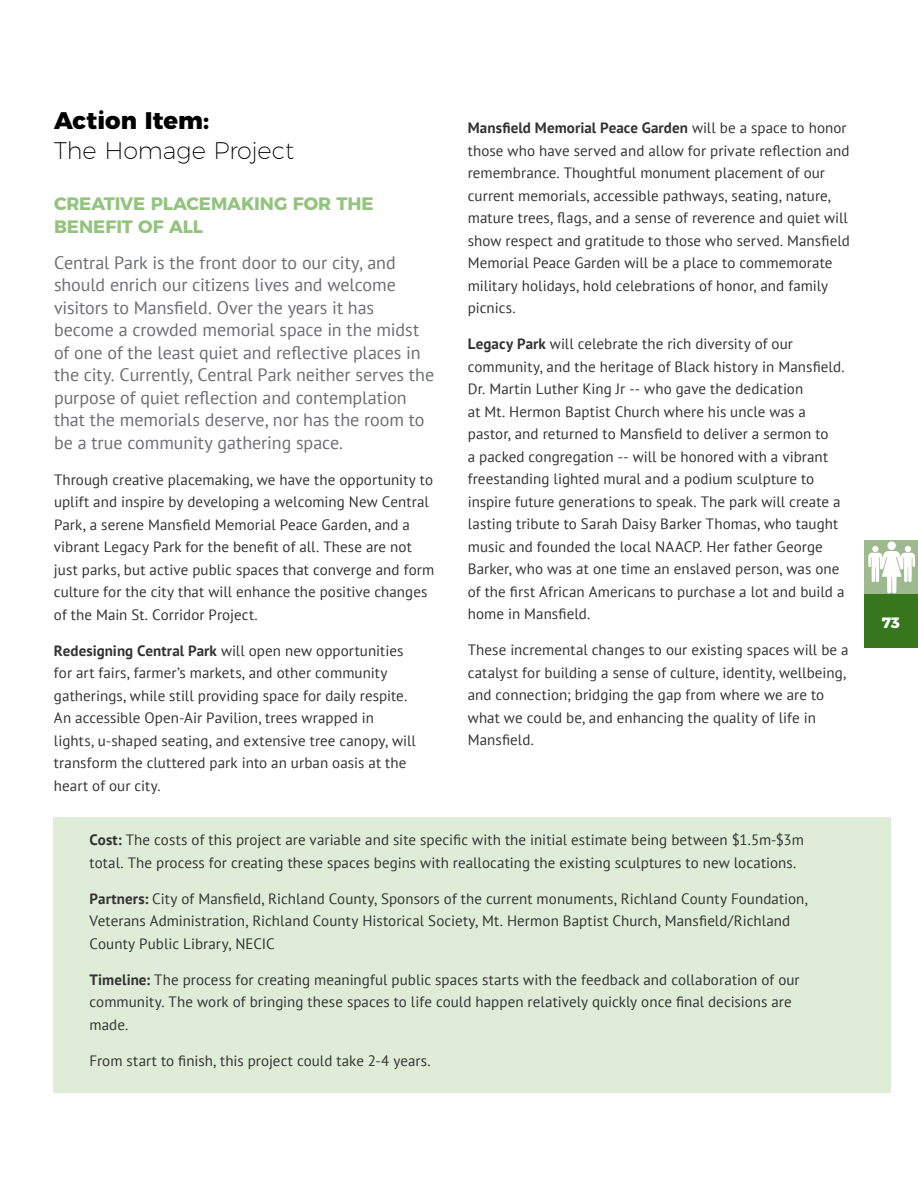
<style>
.page{position:relative;width:918px;height:1188px;background:#fff}
.page>*{position:absolute;margin:0;border:0;box-sizing:border-box;transform-origin:0 0}
.t1{font:200 24px "Montserrat";letter-spacing:-.005em;color:#000}
.t2{font:800 24px "Montserrat";color:#000}
.t3{font:18px/22.5px "PT Sans";letter-spacing:-.005em;color:#6d6e71}
.t4{font:700 18px/22.5px "Montserrat";letter-spacing:-.005em;color:#93c47d}
.t5{font:15px/22.5px "PT Sans";letter-spacing:.005em;color:#333}
.t6{font:800 15px "Montserrat";color:#fff}
.s1{font-weight:700}
</style>
<div class="page">
<div style="left:864px;top:594px;width:54px;height:54px;background:#38761d"></div>
<div style="left:54px;top:818px;width:837px;height:275px;background:#dfedd8"></div>
<div style="left:864px;top:540px;width:54px;height:54px;background:#9cba8e"></div>
<div style="left:887px;top:542px;width:9px;height:8px;background:#fff;border-radius:50%"></div>
<svg style="left:868px;top:546px;width:47px;height:47px"></svg>
<h1 class="t2" style="left:54px;top:101px;width:157px">Action Item:</h1>
<h1 class="t1" style="left:54px;top:132px;width:242px">The Homage Project</h1>
<p class="t4" style="left:54px;top:191px;width:321px">CREATIVE PLACEMAKING FOR THE<br>BENEFIT OF ALL</p>
<p class="t3" style="left:54px;top:251px;width:382px">Central Park is the front door to our city, and should enrich our citizens lives and welcome visitors to Mansfield. Over the years it has become a crowded memorial space in the midst of one of the least quiet and reflective places in the city. Currently, Central Park neither serves the purpose of quiet reflection and contemplation that the memorials deserve, nor has the room to be a true community gathering space.</p>
<p class="t5" style="left:54px;top:468px;width:382px">Through creative placemaking, we have the opportunity to uplift and inspire by developing a welcoming New Central Park, a serene Mansfield Memorial Peace Garden, and a vibrant Legacy Park for the benefit of all. These are not just parks, but active public spaces that converge and form culture for the city that will enhance the positive changes of the Main St. Corridor Project.</p>
<p class="t5" style="left:54px;top:639px;width:363px"><span class="s1">Redesigning Central Park</span> will open new opportunities for art fairs, farmer’s markets, and other community gatherings, while still providing space for daily respite.<br>An accessible Open-Air Pavilion, trees wrapped in lights, u-shaped seating, and extensive tree canopy, will transform the cluttered park into an urban oasis at the heart of our city.</p>
<p class="t5" style="left:468px;top:117px;width:384px"><span class="s1">Mansfield Memorial Peace Garden</span> will be a space to honor those who have served and allow for private reflection and remembrance. Thoughtful monument placement of our current memorials, accessible pathways, seating, nature, mature trees, flags, and a sense of reverence and quiet will show respect and gratitude to those who served. Mansfield Memorial Peace Garden will be a place to commemorate military holidays, hold celebrations of honor, and family picnics.</p>
<p class="t5" style="left:468px;top:333px;width:378px"><span class="s1">Legacy Park</span> will celebrate the rich diversity of our community, and the heritage of Black history in Mansfield.<br>Dr. Martin Luther King Jr -- who gave the dedication<br>at Mt. Hermon Baptist Church where his uncle was a pastor, and returned to Mansfield to deliver a sermon to<br>a packed congregation -- will be honored with a vibrant freestanding lighted mural and a podium sculpture to inspire future generations to speak. The park will create a lasting tribute to Sarah Daisy Barker Thomas, who taught music and founded the local NAACP. Her father George Barker, who was at one time an enslaved person, was one of the first African Americans to purchase a lot and build a home in Mansfield.</p>
<p class="t5" style="left:468px;top:639px;width:382px">These incremental changes to our existing spaces will be a catalyst for building a sense of culture, identity, wellbeing, and connection; bridging the gap from where we are to what we could be, and enhancing the quality of life in Mansfield.</p>
<p class="t5" style="left:90px;top:828px;width:716px"><span class="s1">Cost:</span> The costs of this project are variable and site specific with the initial estimate being between $1.5m-$3m total. The process for creating these spaces begins with reallocating the existing sculptures to new locations.</p>
<p class="t5" style="left:90px;top:887px;width:720px"><span class="s1">Partners:</span> City of Mansfield, Richland County, Sponsors of the current monuments, Richland County Foundation,<br>Veterans Administration, Richland County Historical Society, Mt. Hermon Baptist Church, Mansfield/Richland<br>County Public Library, NECIC</p>
<p class="t5" style="left:90px;top:968px;width:712px"><span class="s1">Timeline:</span> The process for creating meaningful public spaces starts with the feedback and collaboration of our community. The work of bringing these spaces to life could happen relatively quickly once final decisions are made.</p>
<p class="t5" style="left:90px;top:1049px;width:343px">From start to finish, this project could take 2-4 years.</p>
<p class="t6" style="left:882px;top:610px;width:20px">73</p>
</div>
